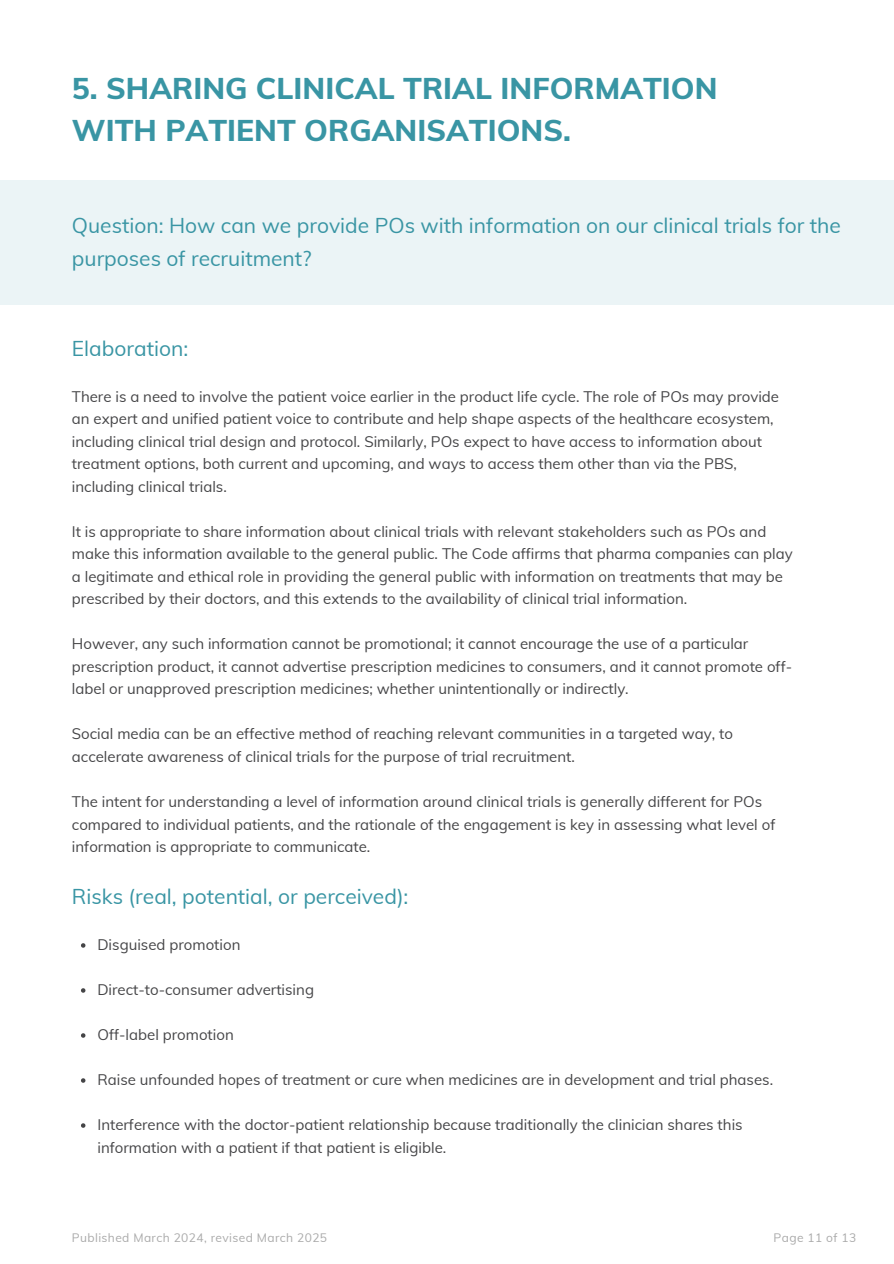
<style>
.page{position:relative;width:894px;height:1264px;background:#fff}
.page>*{position:absolute;margin:0;border:0;box-sizing:border-box;transform-origin:0 0}
.t1{font:800 30px/41.7px "Muli";color:#3995a4}
.t2{font:21px/32.7px "Muli";color:#3995a4}
.t3{font:15px/22.5px "Muli";color:#454547}
.t4{font:12px "Muli";letter-spacing:.035em;color:#aaa}
</style>
<div class="page">
<svg style="left:81px;top:943px;width:4px;height:4px"></svg>
<svg style="left:81px;top:988px;width:4px;height:4px"></svg>
<svg style="left:81px;top:1033px;width:4px;height:4px"></svg>
<svg style="left:81px;top:1078px;width:4px;height:4px"></svg>
<svg style="left:81px;top:1123px;width:4px;height:4px"></svg>
<div style="left:0;top:180px;width:893px;height:124px;background:#ebf4f6"></div>
<p class="t1" style="left:72px;top:67px;width:647px">5. SHARING CLINICAL TRIAL INFORMATION<br>WITH PATIENT ORGANISATIONS.</p>
<p class="t2" style="left:72px;top:209px;width:770px">Question: How can we provide POs with information on our clinical trials for the purposes of recruitment?</p>
<h2 class="t2" style="left:72px;top:331px;width:118px">Elaboration:</h2>
<h3 class="t3" style="left:72px;top:385px;width:708px">There is a need to involve the patient voice earlier in the product life cycle. The role of POs may provide an expert and unified patient voice to contribute and help shape aspects of the healthcare ecosystem, including clinical trial design and protocol. Similarly, POs expect to have access to information about treatment options, both current and upcoming, and ways to access them other than via the PBS, including clinical trials.</h3>
<h3 class="t3" style="left:72px;top:520px;width:722px">It is appropriate to share information about clinical trials with relevant stakeholders such as POs and make this information available to the general public. The Code affirms that pharma companies can play a legitimate and ethical role in providing the general public with information on treatments that may be prescribed by their doctors, and this extends to the availability of clinical trial information.</h3>
<h3 class="t3" style="left:72px;top:632px;width:721px">However, any such information cannot be promotional; it cannot encourage the use of a particular prescription product, it cannot advertise prescription medicines to consumers, and it cannot promote off&shy;label or unapproved prescription medicines; whether unintentionally or indirectly.</h3>
<h3 class="t3" style="left:72px;top:722px;width:662px">Social media can be an effective method of reaching relevant communities in a targeted way, to accelerate awareness of clinical trials for the purpose of trial recruitment.</h3>
<h3 class="t3" style="left:72px;top:790px;width:704px">The intent for understanding a level of information around clinical trials is generally different for POs compared to individual patients, and the rationale of the engagement is key in assessing what level of information is appropriate to communicate.</h3>
<h2 class="t2" style="left:72px;top:879px;width:338px">Risks (real, potential, or perceived):</h2>
<p class="t3" style="left:97px;top:933px;width:144px">Disguised promotion</p>
<p class="t3" style="left:97px;top:978px;width:218px">Direct-to-consumer advertising</p>
<p class="t3" style="left:97px;top:1023px;width:138px">Off-label promotion</p>
<p class="t3" style="left:97px;top:1068px;width:677px">Raise unfounded hopes of treatment or cure when medicines are in development and trial phases.</p>
<p class="t3" style="left:97px;top:1113px;width:646px">Interference with the doctor-patient relationship because traditionally the clinician shares this information with a patient if that patient is eligible.</p>
<p class="t4" style="left:72px;top:1230px;width:256px">Published March 2024, revised March 2025</p>
<h1 class="t4" style="left:773px;top:1229px;width:84px">Page 11 of 13</h1>
</div>
